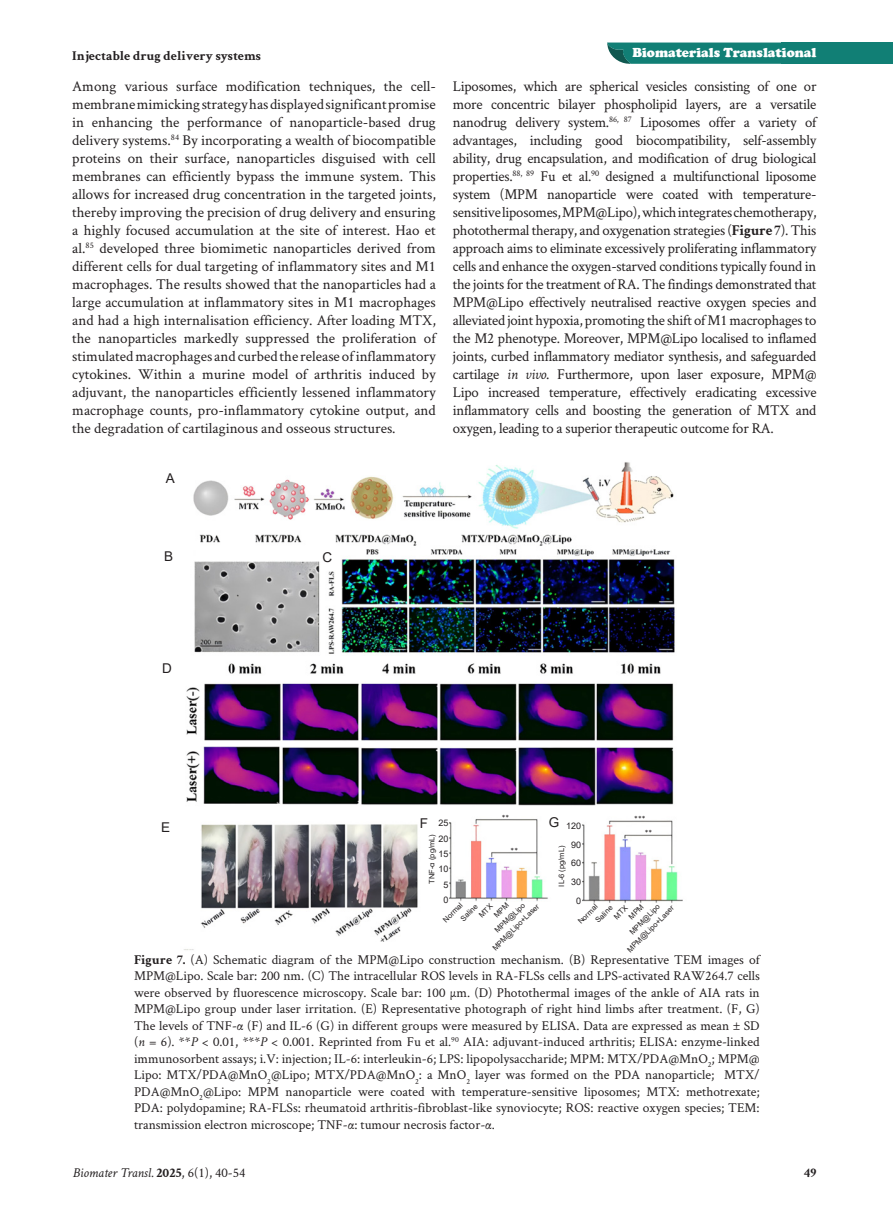
<style>
.page{position:relative;width:893px;height:1208px;background:#fff}
.page>*{position:absolute;margin:0;border:0;box-sizing:border-box;transform-origin:0 0}
.t1{font:15px/18px "Crimson Text";letter-spacing:-.005em;color:#231f20;text-align:justify}
.t2{font:13.5px/16.5px "Crimson Text";color:#231f20;text-align:justify}
.t3{font:700 13.5px "Crimson Text";color:#231f20}
.t4{font:italic 13.5px "Crimson Text";color:#231f20}
.t5{font:900 13.5px "Cooper";color:#fff}
.t6{font:13.5px "Arial";color:#231f20}
.t7{font:9px "Arial";color:#231f20}
.t8{font:7.5px "Arial";color:#231f20}
.t9{font:7.5px "Calibri";color:#231f20}
.s1{font-weight:700}
.s2{font-style:italic}
.s3{font-weight:700;font-style:normal}
.s4{font-style:normal}
</style>
<div class="page">
<div style="left:781px;top:43px;width:112px;height:21px;background:#117f75"></div>
<svg style="left:607px;top:43px;width:174px;height:21px;background:#1a8278"></svg>
<img style="left:184px;top:462px;width:499px;height:488px">
<div style="left:438px;top:820px;width:10px;height:84px;background:#fff"></div>
<div style="left:429px;top:822px;width:9px;height:74px;background:#fff"></div>
<div style="left:559px;top:829px;width:9px;height:74px;background:#fff"></div>
<div style="left:566px;top:822px;width:15px;height:95px;background:#fff"></div>
<svg style="left:479px;top:902px;width:30px;height:15px"></svg>
<svg style="left:614px;top:904px;width:30px;height:15px"></svg>
<p class="t3" style="left:72px;top:48px;width:190px">Injectable drug delivery systems</p>
<p class="t5" style="left:632px;top:44px;width:186px">Biomaterials Translational</p>
<p class="t1" style="left:72px;top:77px;width:365px">Among various surface modification techniques, the cell&shy;membrane mimicking strategy has displayed significant promise in enhancing the performance of nanoparticle-based drug delivery systems.<sup>84</sup> By incorporating a wealth of biocompatible proteins on their surface, nanoparticles disguised with cell membranes can efficiently bypass the immune system. This allows for increased drug concentration in the targeted joints, thereby improving the precision of drug delivery and ensuring a highly focused accumulation at the site of interest. Hao et al.<sup>85</sup> developed three biomimetic nanoparticles derived from different cells for dual targeting of inflammatory sites and M1 macrophages. The results showed that the nanoparticles had a large accumulation at inflammatory sites in M1 macrophages and had a high internalisation efficiency. After loading MTX, the nanoparticles markedly suppressed the proliferation of stimulated macrophages and curbed the release of inflammatory cytokines. Within a murine model of arthritis induced by adjuvant, the nanoparticles efficiently lessened inflammatory macrophage counts, pro-inflammatory cytokine output, and the degradation of cartilaginous and osseous structures.</p>
<p class="t1" style="left:453px;top:77px;width:365px">Liposomes, which are spherical vesicles consisting of one or more concentric bilayer phospholipid layers, are a versatile nanodrug delivery system.<sup>86,</sup> <sup>87</sup> Liposomes offer a variety of advantages, including good biocompatibility, self-assembly ability, drug encapsulation, and modification of drug biological properties.<sup>88,</sup> <sup>89</sup> Fu et al.<sup>90</sup> designed a multifunctional liposome system (MPM nanoparticle were coated with temperature&shy;sensitive liposomes, MPM@Lipo), which integrates chemotherapy, photothermal therapy, and oxygenation strategies (<span class="s1">Figure 7</span>). This approach aims to eliminate excessively proliferating inflammatory cells and enhance the oxygen-starved conditions typically found in the joints for the treatment of RA. The findings demonstrated that MPM@Lipo effectively neutralised reactive oxygen species and alleviated joint hypoxia, promoting the shift of M1 macrophages to the M2 phenotype. Moreover, MPM@Lipo localised to inflamed joints, curbed inflammatory mediator synthesis, and safeguarded cartilage <span class="s2">in vivo</span>. Furthermore, upon laser exposure, MPM@ Lipo increased temperature, effectively eradicating excessive inflammatory cells and boosting the generation of MTX and oxygen, leading to a superior therapeutic outcome for RA.</p>
<p class="t6" style="left:166px;top:469px;width:11px">A</p>
<p class="t6" style="left:164px;top:547px;width:11px">B</p>
<p class="t6" style="left:322px;top:548px;width:11px">C</p>
<p class="t6" style="left:162px;top:659px;width:11px">D</p>
<p class="t9" style="left:502px;top:812px;width:9px">**</p>
<p class="t9" style="left:634px;top:813px;width:13px">***</p>
<p class="t6" style="left:161px;top:818px;width:11px">E</p>
<p class="t6" style="left:420px;top:814px;width:10px">F</p>
<p class="t6" style="left:549px;top:813px;width:12px">G</p>
<p class="t7" style="left:438px;top:817px;width:12px">25</p>
<p class="t7" style="left:438px;top:832px;width:12px">20</p>
<p class="t7" style="left:438px;top:847px;width:12px">15</p>
<p class="t7" style="left:438px;top:863px;width:12px">10</p>
<p class="t7" style="left:443px;top:878px;width:7px">5</p>
<p class="t7" style="left:443px;top:893px;width:7px">0</p>
<p class="t7" style="left:566px;top:819px;width:17px">120</p>
<p class="t7" style="left:571px;top:838px;width:12px">90</p>
<p class="t7" style="left:571px;top:857px;width:12px">60</p>
<p class="t7" style="left:571px;top:875px;width:12px">30</p>
<p class="t7" style="left:576px;top:894px;width:7px">0</p>
<p class="t9" style="left:645px;top:827px;width:9px">**</p>
<p class="t8" style="left:427px;top:883px;width:51px;rotate:-90deg">TNF-α (pg/mL)</p>
<p class="t8" style="left:556px;top:886px;width:42px;rotate:-90deg">IL-6 (pg/mL)</p>
<p class="t9" style="left:511px;top:845px;width:9px">**</p>
<p class="t8" style="left:441px;top:917px;width:26px;rotate:-45deg">Normal</p>
<p class="t8" style="left:576px;top:919px;width:26px;rotate:-45deg">Normal</p>
<p class="t8" style="left:492px;top:928px;width:41px;rotate:-45deg">MPM@Lipo</p>
<p class="t8" style="left:627px;top:929px;width:41px;rotate:-45deg">MPM@Lipo</p>
<p class="t8" style="left:490px;top:945px;width:64px;rotate:-45deg">MPM@Lipo+Laser</p>
<p class="t8" style="left:625px;top:947px;width:64px;rotate:-45deg">MPM@Lipo+Laser</p>
<p class="t8" style="left:458px;top:916px;width:22px;rotate:-45deg">Saline</p>
<p class="t8" style="left:593px;top:917px;width:22px;rotate:-45deg">Saline</p>
<p class="t2" style="left:134px;top:950px;width:627px"><span class="s1">Figure 7.</span> (A) Schematic diagram of the MPM@Lipo construction mechanism. (B) Representative TEM images of MPM@Lipo. Scale bar: 200 nm. (C) The intracellular ROS levels in RA-FLSs cells and LPS-activated RAW264.7 cells were observed by fluorescence microscopy. Scale bar: 100 µm. (D) Photothermal images of the ankle of AIA rats in MPM@Lipo group under laser irritation. (E) Representative photograph of right hind limbs after treatment. (F, G)<br>The levels of TNF-α (F) and IL-6 (G) in different groups were measured by ELISA. Data are expressed as mean ± SD (<span class="s2">n</span> = 6). **<span class="s2">P</span> &lt; 0.01, ***<span class="s2">P</span> &lt; 0.001. Reprinted from Fu et al.<sup>90</sup> AIA: adjuvant-induced arthritis; ELISA: enzyme-linked immunosorbent assays; i.V: injection; IL-6: interleukin-6; LPS: lipopolysaccharide; MPM: MTX/PDA@MnO<sub>2</sub>; MPM@ Lipo: MTX/PDA@MnO<sub>2</sub>@Lipo; MTX/PDA@MnO<sub>2</sub>: a MnO<sub>2</sub> layer was formed on the PDA nanoparticle; MTX/ PDA@MnO<sub>2</sub>@Lipo: MPM nanoparticle were coated with temperature-sensitive liposomes; MTX: methotrexate; PDA: polydopamine; RA-FLSs: rheumatoid arthritis-fibroblast-like synoviocyte; ROS: reactive oxygen species; TEM: transmission electron microscope; TNF-α: tumour necrosis factor-α.</p>
<p class="t4" style="left:73px;top:1165px;width:174px">Biomater Transl. <span class="s3">2025</span><span class="s4">, 6(1), 40-54</span></p>
<p class="t3" style="left:804px;top:1164px;width:14px">49</p>
</div>
